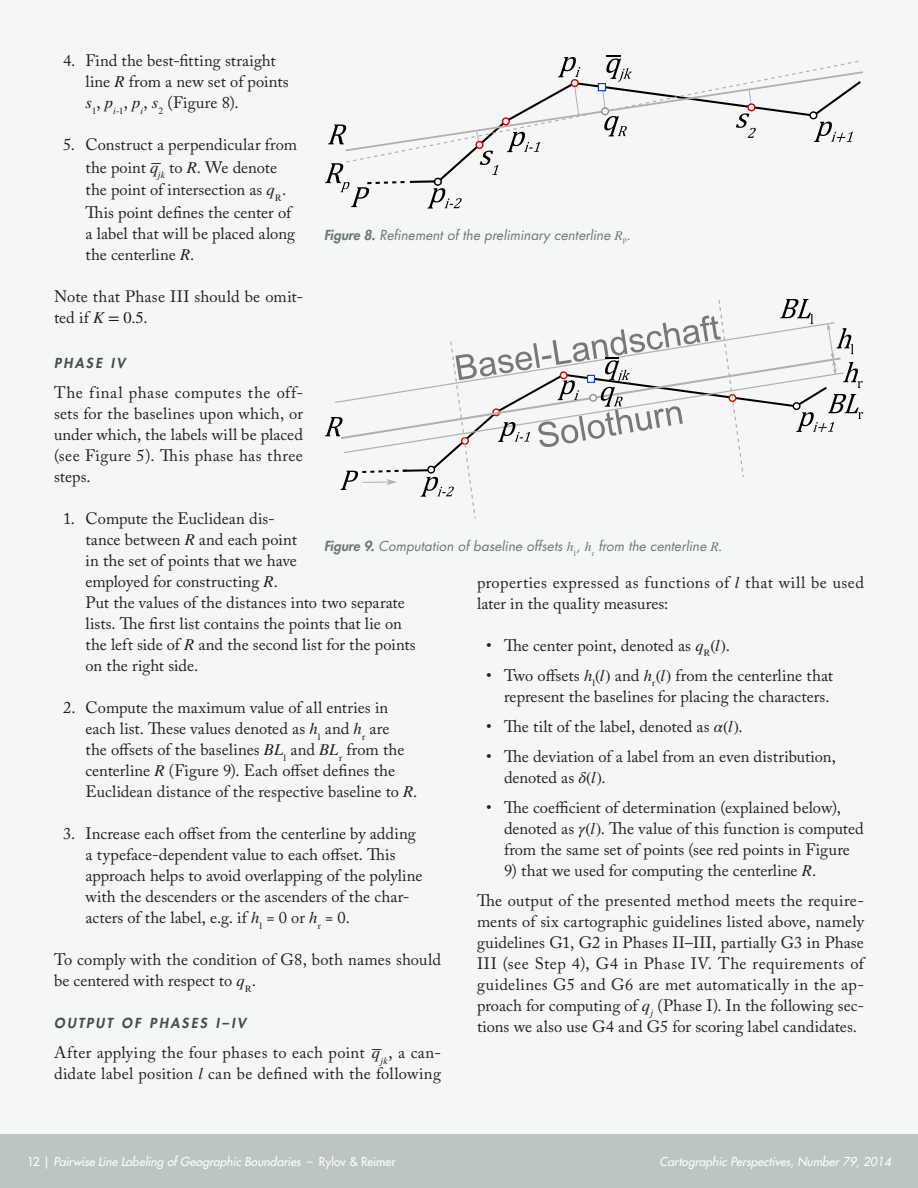
<style>
.page{position:relative;width:918px;height:1188px;background:#fff}
.page>*{position:absolute;margin:0;border:0;box-sizing:border-box;transform-origin:0 0}
.Main_Body_Text{font:16.5px/21px "Adobe Caslon Pro";letter-spacing:.01em;color:#231f20}
.Figure_Caption{font:italic 13.5px "Futura Std";letter-spacing:.005em;color:#6c7973}
.Lesser_Header{font:italic 800 13.5px "Futura Std";letter-spacing:.165em;color:#42504a}
.t1{font:italic 500 12px "Futura Std";color:#fff}
.s1{font-family:"STIX General";font-style:italic}
.s2{font-family:"STIX General"}
.s3{font-weight:800}
.s4{font-style:normal}
</style>
<div class="page">
<div style="left:0;top:1134px;width:918px;height:54px;background:#bdc5c2"></div>
<div style="left:0;top:0;width:918px;height:1134px;background:#f5f6f6"></div>
<svg style="left:325px;top:56px;width:538px;height:153px"></svg>
<svg style="left:325px;top:299px;width:538px;height:220px"></svg>
<p class="Main_Body_Text" style="left:86px;top:50px;width:205px;text-indent:-22px">4. Find the best-fitting straight line <span class="s1">R</span> from a new set of points <span class="s1">s</span><sub>1</sub>, <span class="s1">p</span><sub>i</sub><sub>-1</sub>, <span class="s1">p</span><sub>i</sub>, <span class="s1">s</span><sub>2</sub> (Figure 8).</p>
<p class="Main_Body_Text" style="left:86px;top:133px;width:213px;line-height:22.5px;text-indent:-22px">5. Construct a perpendicular from the point <span class="s1">q</span><span class="s2">¯</span><sub>jk</sub> to <span class="s1">R</span>. We denote the point of intersection as <span class="s1">q</span><sub>R</sub>.<br>This point defines the center of</p>
<p class="Main_Body_Text" style="left:86px;top:222px;width:211px">a label that will be placed along the centerline <span class="s1">R</span>.</p>
<p class="Main_Body_Text" style="left:54px;top:285px;width:251px;line-height:21.6px">Note that Phase III should be omit&shy;ted if <span class="s1">K</span> <span class="s2">= 0.5</span>.</p>
<p class="Lesser_Header" style="left:54px;top:355px;width:73px">PHASE IV</p>
<p class="Main_Body_Text" style="left:54px;top:382px;width:251px;text-align:justify">The final phase computes the off&shy;sets for the baselines upon which, or under which, the labels will be placed (see Figure 5). This phase has three steps.</p>
<p class="Main_Body_Text" style="left:86px;top:508px;width:332px;text-indent:-22px">1. Compute the Euclidean dis-<br>tance between <span class="s1">R</span> and each point<br>in the set of points that we have<br>employed for constructing <span class="s1">R</span>.<br>Put the values of the distances into two separate lists. The first list contains the points that lie on the left side of <span class="s1">R</span> and the second list for the points on the right side.</p>
<p class="Main_Body_Text" style="left:86px;top:697px;width:334px;text-indent:-22px">2. Compute the maximum value of all entries in each list. These values denoted as <span class="s1">h</span><sub>l</sub> and <span class="s1">h</span><sub>r</sub> are<br>the offsets of the baselines <span class="s1">BL</span><sub>l</sub> and <span class="s1">BL</span><sub>r</sub> from the centerline <span class="s1">R</span> (Figure 9). Each offset defines the Euclidean distance of the respective baseline to <span class="s1">R</span>.</p>
<p class="Main_Body_Text" style="left:86px;top:823px;width:339px;text-indent:-22px">3. Increase each offset from the centerline by adding a typeface-dependent value to each offset. This approach helps to avoid overlapping of the polyline with the descenders or the ascenders of the char&shy;acters of the label, e.g. if <span class="s1">h</span><sub>l</sub> = 0 or <span class="s1">h</span><sub>r</sub> = 0.</p>
<p class="Main_Body_Text" style="left:54px;top:949px;width:389px">To comply with the condition of G8, both names should be centered with respect to <span class="s1">q</span><sub>R</sub>.</p>
<p class="Lesser_Header" style="left:54px;top:1015px;width:193px">OUTPUT OF PHASES I–IV</p>
<p class="Main_Body_Text" style="left:54px;top:1042px;width:389px">After applying the four phases to each point <span class="s1">q</span><span class="s2">¯</span><sub>jk</sub>, a can&shy;didate label position <span class="s1">l</span> can be defined with the following</p>
<p class="Figure_Caption" style="left:324px;top:227px;width:308px"><span class="s3">Figure 8.</span> Refinement of the preliminary centerline <span class="s2">R</span><sub>p</sub>.</p>
<p class="Figure_Caption" style="left:324px;top:538px;width:400px"><span class="s3">Figure 9.</span> Computation of baseline offsets <span class="s2">h</span><sub>l</sub>, <span class="s2">h</span><sub>r</sub> from the centerline <span class="s2">R</span>.</p>
<p class="Main_Body_Text" style="left:477px;top:571px;width:388px">properties expressed as functions of <span class="s1">l</span> that will be used later in the quality measures:</p>
<p class="Main_Body_Text" style="left:486px;top:634px;width:245px">• The center point, denoted as <span class="s1">q</span><sub>R</sub><span class="s2">(</span><span class="s1">l</span><span class="s2">)</span>.</p>
<p class="Main_Body_Text" style="left:486px;top:664px;width:349px;text-align:right">• Two offsets <span class="s1">h</span><sub>l</sub><span class="s2">(</span><span class="s1">l</span><span class="s2">)</span> and <span class="s1">h</span><sub>r</sub><span class="s2">(</span><span class="s1">l</span><span class="s2">)</span> from the centerline that represent the baselines for placing the characters.</p>
<p class="Main_Body_Text" style="left:486px;top:715px;width:258px">• The tilt of the label, denoted as <span class="s1">α</span><span class="s2">(</span><span class="s1">l</span><span class="s2">)</span>.</p>
<p class="Main_Body_Text" style="left:504px;top:745px;width:333px;text-indent:-18px">• The deviation of a label from an even distribution, denoted as <span class="s1">δ</span><span class="s2">(</span><span class="s1">l</span><span class="s2">)</span>.</p>
<p class="Main_Body_Text" style="left:504px;top:796px;width:361px;text-indent:-18px">• The coefficient of determination (explained below), denoted as <span class="s1">γ</span><span class="s2">(</span><span class="s1">l</span><span class="s2">)</span>. The value of this function is computed from the same set of points (see red points in Figure</p>
<p class="Main_Body_Text" style="left:504px;top:859px;width:314px">9) that we used for computing the centerline <span class="s1">R</span>.</p>
<p class="Main_Body_Text" style="left:477px;top:889px;width:390px">The output of the presented method meets the require&shy;ments of six cartographic guidelines listed above, namely guidelines G1, G2 in Phases II–III, partially G3 in Phase III (see Step 4), G4 in Phase IV. The requirements of guidelines G5 and G6 are met automatically in the ap&shy;proach for computing of <span class="s1">q</span><sub>j</sub> (Phase I). In the following sec&shy;tions we also use G4 and G5 for scoring label candidates.</p>
<p class="t1" style="left:27px;top:1154px;width:370px"><span class="s4">12 |</span> Pairwise Line Labeling of Geographic Boundaries <span class="s4">– Rylov &amp; Reimer</span></p>
<p class="t1" style="left:660px;top:1154px;width:233px">Cartographic Perspectives, Number 79, 2014</p>
</div>
